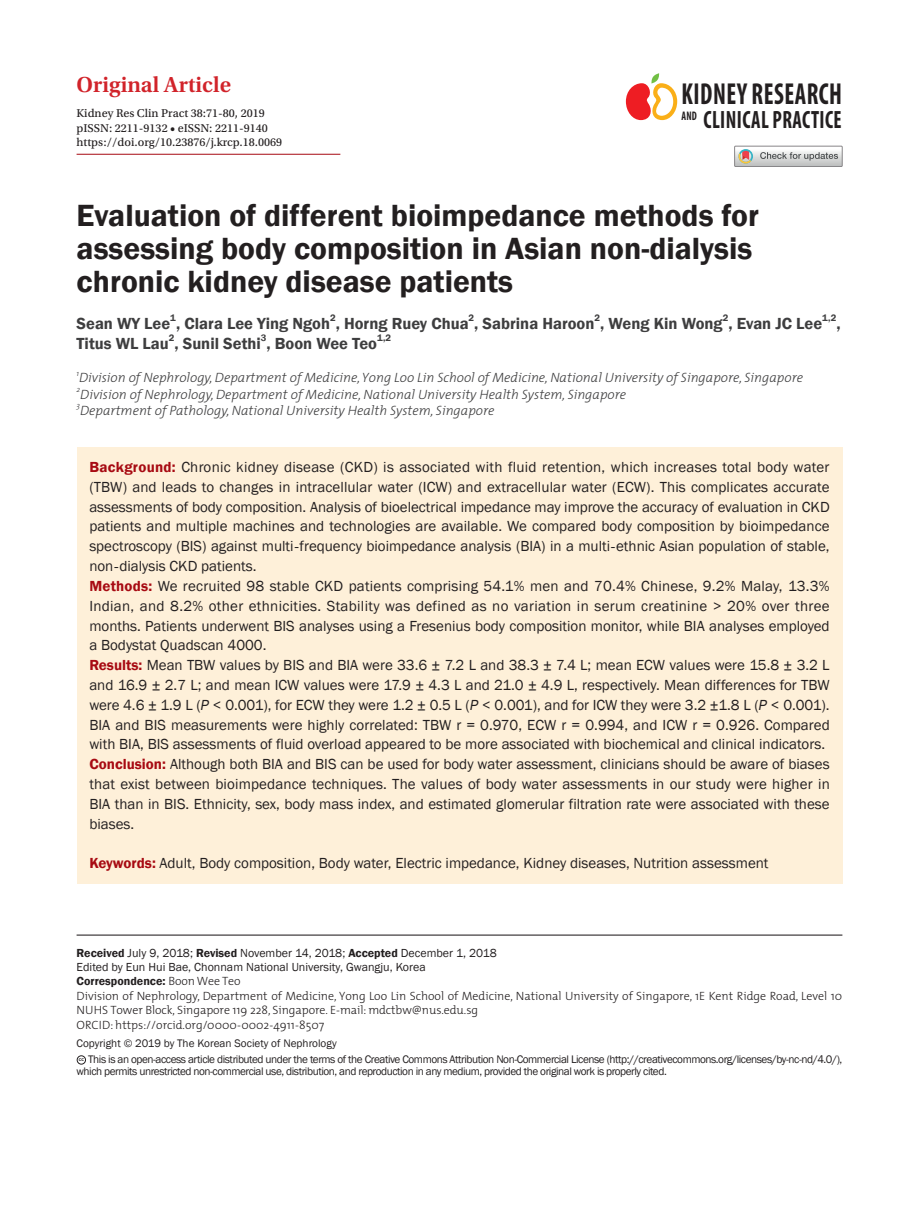
<style>
.page{position:relative;width:919px;height:1217px;background:#fff}
.page>*{position:absolute;margin:0;border:0;box-sizing:border-box;transform-origin:0 0}
.t1{font:600 31.5px/33px "Franklin Gothic";color:#231f20}
.t2{font:700 condensed 30.45px "Myriad Pro";letter-spacing:.02em;color:#231f20;scale:.82 1}
.t3{font:700 condensed 25.05px "Myriad Pro";letter-spacing:.02em;color:#231f20;scale:.82 1}
.t4{font:600 22.8px "Utopia Std";color:#d1232a}
.t5{font:600 16.5px "Franklin Gothic";color:#3e3e3f}
.t6{font:15px/19.8px "Franklin Gothic";color:#231f20}
.t7{font:italic 300 13.5px "The Mix";color:#3e3e3f}
.t8{font:300 12px/14.4px "The Mix";color:#231f20}
.t9{font:12px/14.4px "Franklin Gothic";color:#231f20}
.t10{font:12px/14.4px "Utopia Std Capt";color:#231f20}
.t11{font:11.25px/12px "Franklin Gothic";letter-spacing:-.04em;color:#231f20}
.t12{font:11.25px "Franklin Gothic";color:#231f20}
.t13{font:600 9.6px "Franklin Gothic";color:#3e3e3f}
.t14{font:italic 300 7.8px "The Mix";color:#3e3e3f}
.t15{font:3.9px "Gothic 725 BT Black A";color:#231f20}
.s1{color:#fff}
.s2{font-weight:600;color:#a70a12}
.s3{font-family:"Utopia Std Capt"}
.s4{font-style:italic}
.s5{font-weight:600}
.s6{font-family:"The Mix";font-weight:300}
</style>
<div class="page">
<div style="left:77px;top:446px;width:765px;height:437px;background:#fef0d9"></div>
<hr style="left:77px;top:154px;width:263px;height:1px;background:#a70a12">
<div style="left:734px;top:146px;width:108px;height:21px;border:1px solid #888688"></div>
<svg style="left:734px;top:146px;width:108px;height:20px"></svg>
<svg style="left:626px;top:73px;width:51px;height:47px"></svg>
<hr style="left:77px;top:934px;width:765px;height:1px;background:#231f20">
<div style="left:77px;top:1055px;width:9px;height:9px;border:1px solid #231f20;border-radius:50%"></div>
<h3 class="t4" style="left:77px;top:72px;width:156px">Original Article</h3>
<p class="t10" style="left:77px;top:106px;width:207px">Kidney Res Clin Pract 38:71-80, 2019<span class="s1">(1) </span>pISSN: 2211-9132 • eISSN: 2211-9140 https://doi.org/10.23876/j.krcp.18.0069</p>
<h2 class="t2" style="left:681px;top:74px;width:197px">KIDNEY RESEARCH</h2>
<h3 class="t3" style="left:681px;top:104px;width:197px"><sup>AND</sup> CLINICAL PRACTICE</h3>
<h1 class="t1" style="left:77px;top:199px;width:684px">Evaluation of different bioimpedance methods for assessing body composition in Asian non-dialysis chronic kidney disease patients</h1>
<p class="t5" style="left:77px;top:313px;width:747px">Sean WY Lee , Clara Lee Ying Ngoh , Horng Ruey Chua , Sabrina Haroon , Weng Kin Wong , Evan JC Lee</p>
<p class="t13" style="left:170px;top:312px;width:7px">1</p>
<p class="t13" style="left:330px;top:312px;width:7px">2</p>
<p class="t13" style="left:468px;top:312px;width:7px">2</p>
<p class="t13" style="left:594px;top:312px;width:7px">2</p>
<p class="t13" style="left:722px;top:312px;width:7px">2</p>
<p class="t13" style="left:822px;top:312px;width:16px">1,2</p>
<p class="t5" style="left:836px;top:313px;width:6px">,</p>
<p class="t13" style="left:169px;top:332px;width:7px">2</p>
<p class="t13" style="left:261px;top:332px;width:7px">3</p>
<p class="t13" style="left:377px;top:332px;width:16px">1,2</p>
<p class="t5" style="left:77px;top:333px;width:302px">Titus WL Lau , Sunil Sethi , Boon Wee Teo</p>
<p class="t14" style="left:77px;top:367px;width:4px">1</p>
<p class="t7" style="left:79px;top:366px;width:725px">Division of Nephrology, Department of Medicine, Yong Loo Lin School of Medicine, National University of Singapore, Singapore</p>
<p class="t14" style="left:77px;top:383px;width:5px">2</p>
<p class="t7" style="left:80px;top:383px;width:547px">Division of Nephrology, Department of Medicine, National University Health System, Singapore</p>
<p class="t14" style="left:77px;top:399px;width:5px">3</p>
<p class="t7" style="left:80px;top:399px;width:416px">Department of Pathology, National University Health System, Singapore</p>
<p class="t6" style="left:89px;top:457px;width:742px"><span class="s2">Background:</span> Chronic kidney disease (CKD) is associated with fluid retention, which increases total body water (TBW) and leads to changes in intracellular water (ICW) and extracellular water (ECW). This complicates accurate assessments of body composition. Analysis of bioelectrical impedance may improve the accuracy of evaluation in CKD patients and multiple machines and technologies are available. We compared body composition by bioimpedance spectroscopy (BIS) against multi<span class="s3">-</span>frequency bioimpedance analysis (BIA) in a multi<span class="s3">-</span>ethnic Asian population of stable, non<span class="s3">-</span>dialysis CKD patients.<br><span class="s2">Methods:</span> We recruited 98 stable CKD patients comprising 54.1% men and 70.4% Chinese, 9.2% Malay, 13.3% Indian, and 8.2% other ethnicities. Stability was defined as no variation in serum creatinine &gt; 20% over three months. Patients underwent BIS analyses using a Fresenius body composition monitor, while BIA analyses employed a Bodystat Quadscan 4000.<br><span class="s2">Results:</span> Mean TBW values by BIS and BIA were 33.6 ± 7.2 L and 38.3 ± 7.4 L; mean ECW values were 15.8 ± 3.2 L and 16.9 ± 2.7 L; and mean ICW values were 17.9 ± 4.3 L and 21.0 ± 4.9 L, respectively. Mean differences for TBW were 4.6 ± 1.9 L (<span class="s4">P</span> &lt; 0.001), for ECW they were 1.2 ± 0.5 L (<span class="s4">P</span> &lt; 0.001), and for ICW they were 3.2 ±1.8 L (<span class="s4">P</span> &lt; 0.001).<br>BIA and BIS measurements were highly correlated: TBW r = 0.970, ECW r = 0.994, and ICW r = 0.926. Compared with BIA, BIS assessments of fluid overload appeared to be more associated with biochemical and clinical indicators.<br><span class="s2">Conclusion:</span> Although both BIA and BIS can be used for body water assessment, clinicians should be aware of biases that exist between bioimpedance techniques. The values of body water assessments in our study were higher in BIA than in BIS. Ethnicity, sex, body mass index, and estimated glomerular filtration rate were associated with these biases.</p>
<p class="t6" style="left:89px;top:853px;width:680px"><span class="s2">Keywords:</span> Adult, Body composition, Body water, Electric impedance, Kidney diseases, Nutrition assessment</p>
<p class="t9" style="left:77px;top:945px;width:421px"><span class="s5">Received</span> July 9, 2018; <span class="s5">Revised</span> November 14, 2018; <span class="s5">Accepted</span> December 1, 2018<br>Edited by Eun Hui Bae, Chonnam National University, Gwangju, Korea<br><span class="s5">Correspondence:</span> <span class="s6">Boon Wee Teo</span></p>
<p class="t8" style="left:77px;top:987px;width:767px">Division of Nephrology, Department of Medicine, Yong Loo Lin School of Medicine, National University of Singapore, 1E Kent Ridge Road, Level 10<br>NUHS Tower Block, Singapore 119 228, Singapore. E-mail: mdctbw@nus.edu.sg<br>ORCID: https://orcid.org/0000-0002-4911-8507</p>
<p class="t12" style="left:77px;top:1035px;width:261px">Copyright © 2019 by The Korean Society of Nephrology</p>
<p class="t15" style="left:79px;top:1057px;width:7px">CC</p>
<p class="t11" style="left:77px;top:1053px;width:767px;text-indent:12px">This is an open-access article distributed under the terms of the Creative Commons Attribution Non-Commercial License (http://creativecommons.org/licenses/by-nc-nd/4.0/), which permits unrestricted non-commercial use, distribution, and reproduction in any medium, provided the original work is properly cited.</p>
</div>
